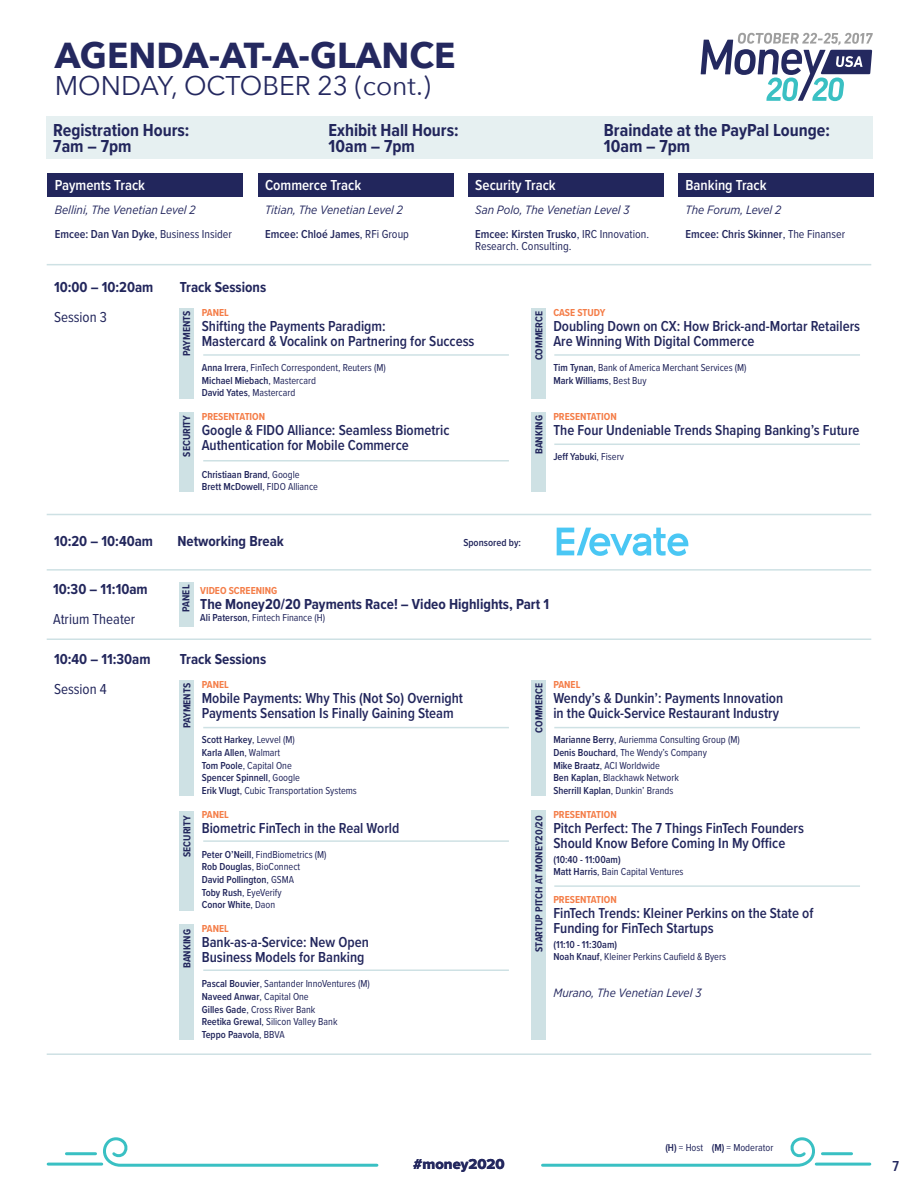
<style>
.page{position:relative;width:918px;height:1188px;background:#fff}
.page>*{position:absolute;margin:0;border:0;box-sizing:border-box;transform-origin:0 0}
.t1{font:700 36px "Avenir Next";color:#24285f}
.t2{font:27px "Avenir Next";color:#24285f}
.t3{font:700 18px/16.5px "Proxima Nova Cond";color:#22265c}
.t4{font:600 15px/15px "Proxima Nova Cond";color:#22265c}
.t5{font:700 15px "Proxima Nova Cond";color:#22265c}
.t6{font:600 15px "Proxima Nova Cond";color:#fff}
.t7{font:15px "Proxima Nova Cond";color:#22265c}
.t8{font:15px "Proxima Nova Extrabld";color:#24285f}
.t9{font:600 15px "Proxima Nova Cond";color:#24285f}
.t10{font:italic 12px "Gotham Narrow";color:#24285f}
.t11{font:600 12px "Proxima Nova Cond";color:#22265c}
.t12{font:12px/12px "Proxima Nova Cond";color:#22265c}
.t13{font:10.5px/12.6px "Proxima Nova Cond";color:#22265c}
.t14{font:600 10.5px/12.6px "Proxima Nova Cond";color:#22265c}
.t15{font:700 10.5px "Proxima Nova Cond";color:#f47d48}
.t16{font:700 10.5px "Proxima Nova Cond";color:#22265c}
.s1{font-weight:400}
.s2{font-weight:600}
</style>
<div class="page">
<svg style="left:46px;top:1137px;width:333px;height:30px"></svg>
<svg style="left:541px;top:1137px;width:331px;height:30px"></svg>
<hr style="left:47px;top:514px;width:824px;height:1px;background:#cee1e4">
<hr style="left:47px;top:264px;width:824px;height:1px;background:#cee1e4">
<hr style="left:47px;top:1053px;width:824px;height:2px;background:#cee1e4">
<div style="left:532px;top:811px;width:14px;height:229px;background:#cee1e4"></div>
<div style="left:180px;top:811px;width:14px;height:100px;background:#cee1e4"></div>
<div style="left:180px;top:925px;width:14px;height:115px;background:#cee1e4"></div>
<hr style="left:554px;top:885px;width:306px;height:2px;background:#cee1e4">
<hr style="left:203px;top:840px;width:306px;height:2px;background:#cee1e4">
<hr style="left:203px;top:969px;width:306px;height:2px;background:#cee1e4">
<div style="left:180px;top:681px;width:14px;height:115px;background:#cee1e4"></div>
<div style="left:532px;top:681px;width:14px;height:115px;background:#cee1e4"></div>
<hr style="left:554px;top:727px;width:306px;height:1px;background:#cee1e4">
<hr style="left:203px;top:727px;width:306px;height:1px;background:#cee1e4">
<hr style="left:47px;top:569px;width:824px;height:2px;background:#cee1e4">
<hr style="left:47px;top:638px;width:824px;height:2px;background:#cee1e4">
<svg style="left:557px;top:528px;width:131px;height:28px"></svg>
<div style="left:47px;top:116px;width:826px;height:43px;background:#e6f0f1"></div>
<div style="left:179px;top:582px;width:14px;height:45px;background:#cee1e4"></div>
<div style="left:47px;top:173px;width:196px;height:24px;background:#22265c"></div>
<div style="left:258px;top:173px;width:195px;height:24px;background:#22265c"></div>
<div style="left:468px;top:173px;width:196px;height:24px;background:#22265c"></div>
<div style="left:678px;top:173px;width:195px;height:24px;background:#22265c"></div>
<div style="left:180px;top:308px;width:14px;height:91px;background:#cee1e4"></div>
<div style="left:532px;top:412px;width:14px;height:80px;background:#cee1e4"></div>
<div style="left:532px;top:308px;width:14px;height:91px;background:#cee1e4"></div>
<div style="left:180px;top:412px;width:14px;height:80px;background:#cee1e4"></div>
<hr style="left:554px;top:354px;width:306px;height:2px;background:#cee1e4">
<hr style="left:203px;top:354px;width:306px;height:2px;background:#cee1e4">
<hr style="left:554px;top:444px;width:306px;height:1px;background:#cee1e4">
<hr style="left:203px;top:460px;width:306px;height:2px;background:#cee1e4">
<svg style="left:701px;top:33px;width:172px;height:68px"></svg>
<h1 class="t1" style="left:55px;top:24px;width:402px">AGENDA-AT-A-GLANCE</h1>
<h2 class="t2" style="left:55px;top:63px;width:378px">MONDAY, OCTOBER 23 (cont.)</h2>
<h3 class="t3" style="left:53px;top:122px;width:138px">Registration Hours:<br>7am – 7pm</h3>
<h3 class="t3" style="left:329px;top:122px;width:131px">Exhibit Hall Hours:<br>10am – 7pm</h3>
<h3 class="t3" style="left:604px;top:122px;width:228px">Braindate at the PayPal Lounge:<br>10am – 7pm</h3>
<h3 class="t6" style="left:55px;top:176px;width:92px">Payments Track</h3>
<p class="t10" style="left:55px;top:203px;width:143px">Bellini, The Venetian Level 2</p>
<p class="t11" style="left:55px;top:227px;width:179px">Emcee: Dan Van Dyke<span class="s1">, Business Insider</span></p>
<h3 class="t6" style="left:265px;top:176px;width:98px">Commerce Track</h3>
<p class="t10" style="left:265px;top:203px;width:140px">Titian, The Venetian Level 2</p>
<p class="t11" style="left:265px;top:227px;width:145px">Emcee: Chloé James<span class="s1">, RFi Group</span></p>
<h3 class="t6" style="left:475px;top:176px;width:82px">Security Track</h3>
<p class="t10" style="left:475px;top:203px;width:156px">San Polo, The Venetian Level 3</p>
<p class="t12" style="left:475px;top:228px;width:175px"><span class="s2">Emcee: Kirsten Trusko</span>, IRC Innovation.<br>Research. Consulting.</p>
<h3 class="t6" style="left:686px;top:176px;width:83px">Banking Track</h3>
<p class="t10" style="left:686px;top:203px;width:97px">The Forum, Level 2</p>
<p class="t11" style="left:686px;top:227px;width:161px">Emcee: Chris Skinner<span class="s1">, The Finanser</span></p>
<h3 class="t5" style="left:180px;top:278px;width:88px">Track Sessions</h3>
<h3 class="t5" style="left:54px;top:278px;width:101px">10:00 – 10:20am</h3>
<h3 class="t7" style="left:54px;top:308px;width:55px">Session 3</h3>
<p class="t16" style="left:180px;top:356px;width:47px;rotate:-90deg">PAYMENTS</p>
<p class="t15" style="left:202px;top:306px;width:28px">PANEL</p>
<h3 class="t4" style="left:202px;top:319px;width:274px">Shifting the Payments Paradigm:<br>Mastercard &amp; Vocalink on Partnering for Success</h3>
<p class="t13" style="left:202px;top:362px;width:185px"><span class="s2">Anna Irrera</span>, FinTech Correspondent, Reuters (M)<br><span class="s2">Michael Miebach</span>, Mastercard<br><span class="s2">David Yates</span>, Mastercard</p>
<p class="t16" style="left:181px;top:457px;width:43px;rotate:-90deg">SECURITY</p>
<p class="t15" style="left:202px;top:411px;width:65px">PRESENTATION</p>
<h3 class="t4" style="left:202px;top:423px;width:249px">Google &amp; FIDO Alliance: Seamless Biometric<br>Authentication for Mobile Commerce</h3>
<p class="t14" style="left:202px;top:468px;width:118px">Christiaan Brand<span class="s1">, Google<br></span>Brett McDowell<span class="s1">, FIDO Alliance</span></p>
<p class="t16" style="left:533px;top:360px;width:51px;rotate:-90deg">COMMERCE</p>
<p class="t15" style="left:553px;top:306px;width:54px">CASE STUDY</p>
<h3 class="t4" style="left:553px;top:319px;width:308px">Doubling Down on CX: How Brick-and-Mortar Retailers<br>Are Winning With Digital Commerce</h3>
<p class="t13" style="left:553px;top:362px;width:195px"><span class="s2">Tim Tynan</span>, Bank of America Merchant Services (M)<br><span class="s2">Mark Williams</span>, Best Buy</p>
<p class="t16" style="left:533px;top:454px;width:41px;rotate:-90deg">BANKING</p>
<p class="t15" style="left:553px;top:411px;width:65px">PRESENTATION</p>
<h3 class="t4" style="left:553px;top:423px;width:308px">The Four Undeniable Trends Shaping Banking’s Future</h3>
<p class="t14" style="left:553px;top:451px;width:72px">Jeff Yabuki<span class="s1">, Fiserv</span></p>
<h3 class="t5" style="left:54px;top:532px;width:101px">10:20 – 10:40am</h3>
<h3 class="t5" style="left:177px;top:532px;width:108px">Networking Break</h3>
<p class="t14" style="left:463px;top:536px;width:59px">Sponsored by:</p>
<p class="t16" style="left:180px;top:612px;width:28px;rotate:-90deg">PANEL</p>
<h3 class="t5" style="left:53px;top:580px;width:96px">10:30 – 11:10am</h3>
<h3 class="t7" style="left:53px;top:610px;width:84px">Atrium Theater</h3>
<p class="t15" style="left:200px;top:584px;width:78px">VIDEO SCREENING</p>
<h3 class="t5" style="left:200px;top:595px;width:350px">The Money20/20 Payments Race! – Video Highlights, Part 1</h3>
<p class="t13" style="left:200px;top:612px;width:126px"><span class="s2">Ali Paterson</span>, Fintech Finance (H)</p>
<h3 class="t5" style="left:54px;top:651px;width:98px">10:40 – 11:30am</h3>
<h3 class="t7" style="left:54px;top:681px;width:54px">Session 4</h3>
<h3 class="t5" style="left:180px;top:651px;width:88px">Track Sessions</h3>
<p class="t15" style="left:202px;top:678px;width:28px">PANEL</p>
<h3 class="t4" style="left:202px;top:691px;width:263px">Mobile Payments: Why This (Not So) Overnight<br>Payments Sensation Is Finally Gaining Steam</h3>
<p class="t13" style="left:202px;top:734px;width:157px"><span class="s2">Scott Harkey</span>, Levvel (M)<br><span class="s2">Karla Allen</span>, Walmart<br><span class="s2">Tom Poole</span>, Capital One<br><span class="s2">Spencer Spinnell</span>, Google<br><span class="s2">Erik Vlugt</span>, Cubic Transportation Systems</p>
<p class="t16" style="left:181px;top:728px;width:47px;rotate:-90deg">PAYMENTS</p>
<p class="t16" style="left:533px;top:733px;width:51px;rotate:-90deg">COMMERCE</p>
<p class="t15" style="left:553px;top:678px;width:28px">PANEL</p>
<h3 class="t4" style="left:553px;top:691px;width:231px">Wendy’s &amp; Dunkin’: Payments Innovation in the Quick-Service Restaurant Industry</h3>
<p class="t13" style="left:553px;top:734px;width:188px"><span class="s2">Marianne Berry</span>, Auriemma Consulting Group (M)<br><span class="s2">Denis Bouchard</span>, The Wendy’s Company<br><span class="s2">Mike Braatz</span>, ACI Worldwide<br><span class="s2">Ben Kaplan</span>, Blackhawk Network<br><span class="s2">Sherrill Kaplan</span>, Dunkin’ Brands</p>
<p class="t16" style="left:181px;top:857px;width:43px;rotate:-90deg">SECURITY</p>
<p class="t16" style="left:181px;top:968px;width:41px;rotate:-90deg">BANKING</p>
<p class="t15" style="left:202px;top:808px;width:28px">PANEL</p>
<h3 class="t4" style="left:202px;top:820px;width:199px">Biometric FinTech in the Real World</h3>
<p class="t14" style="left:202px;top:848px;width:126px">Peter O’Neill<span class="s1">, FindBiometrics (M)<br></span>Rob Douglas<span class="s1">, BioConnect<br></span>David Pollington<span class="s1">, GSMA<br></span>Toby Rush<span class="s1">, EyeVerify<br></span>Conor White<span class="s1">, Daon</span></p>
<p class="t15" style="left:202px;top:922px;width:28px">PANEL</p>
<h3 class="t4" style="left:202px;top:935px;width:169px">Bank-as-a-Service: New Open<br>Business Models for Banking</h3>
<p class="t13" style="left:202px;top:978px;width:169px"><span class="s2">Pascal Bouvier</span>, Santander InnoVentures (M)<br><span class="s2">Naveed Anwar</span>, Capital One<br><span class="s2">Gilles Gade</span>, Cross River Bank<br><span class="s2">Reetika Grewal</span>, Silicon Valley Bank<br><span class="s2">Teppo Paavola</span>, BBVA</p>
<p class="t16" style="left:533px;top:952px;width:138px;rotate:-90deg">STARTUP PITCH AT MONEY20/20</p>
<p class="t15" style="left:553px;top:808px;width:65px">PRESENTATION</p>
<h3 class="t4" style="left:553px;top:820px;width:252px">Pitch Perfect: The 7 Things FinTech Founders<br>Should Know Before Coming In My Office</h3>
<p class="t14" style="left:553px;top:853px;width:132px">(10:40 - 11:00am)<br>Matt Harris<span class="s1">, Bain Capital Ventures</span></p>
<p class="t15" style="left:553px;top:893px;width:65px">PRESENTATION</p>
<h3 class="t4" style="left:553px;top:906px;width:262px">FinTech Trends: Kleiner Perkins on the State of<br>Funding for FinTech Startups</h3>
<p class="t13" style="left:553px;top:938px;width:174px"><span class="s2">(11:10 - 11:30am)<br>Noah Knauf</span>, Kleiner Perkins Caufield &amp; Byers</p>
<p class="t10" style="left:553px;top:985px;width:150px">Murano, The Venetian Level 3</p>
<p class="t13" style="left:665px;top:1142px;width:110px"><span class="s2">(H)</span> = Host <span class="s2">(M)</span> = Moderator</p>
<h3 class="t8" style="left:413px;top:1155px;width:93px">#money2020</h3>
<h3 class="t9" style="left:892px;top:1157px;width:8px">7</h3>
</div>
